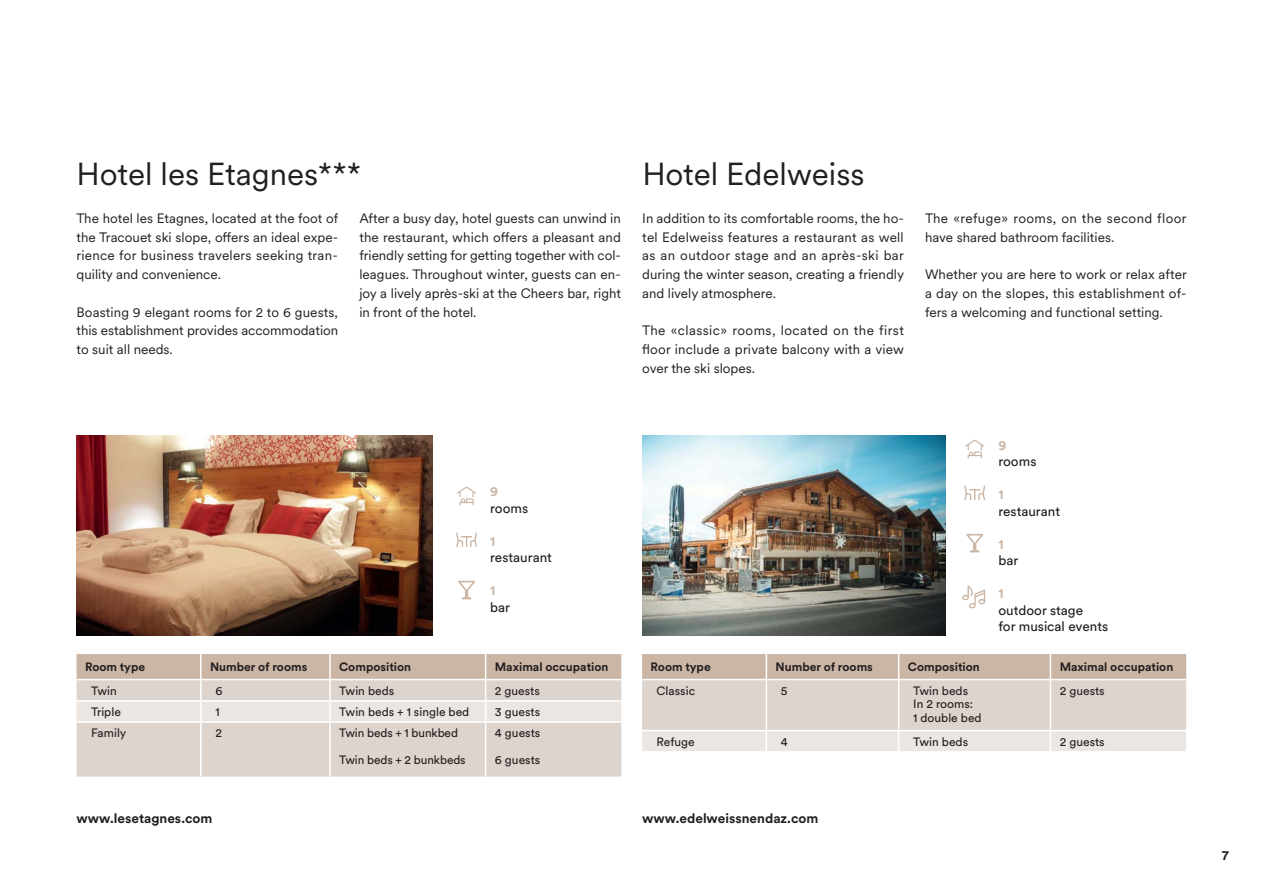
<style>
.page{position:relative;width:1263px;height:893px;background:#fff}
.page>*{position:absolute;margin:0;border:0;box-sizing:border-box;transform-origin:0 0}
.t1{font:31.5px "Circular XX";color:#231f20}
.t2{font:13.5px/18.8px "Circular XX";color:#231f20;text-align:justify}
.t3{font:13.5px/16.5px "Circular XX";color:#231f20}
.t4{font:700 13.5px "Circular XX";color:#231f20}
.t5{font:700 13.5px "Circular XX";color:#cbb6a5}
.t6{font:12px/13.5px "Circular XX";color:#231f20}
.t7{font:700 12px "Circular XX";color:#231f20}
</style>
<div class="page">
<svg style="left:964px;top:486px;width:21px;height:14px"></svg>
<svg style="left:965px;top:440px;width:19px;height:19px"></svg>
<svg style="left:966px;top:534px;width:17px;height:18px"></svg>
<svg style="left:642px;top:654px;width:544px;height:97px;background:#dcd1c9"></svg>
<img style="left:642px;top:436px;width:303px;height:199px">
<svg style="left:456px;top:532px;width:21px;height:15px"></svg>
<svg style="left:457px;top:487px;width:19px;height:18px"></svg>
<svg style="left:458px;top:581px;width:17px;height:18px"></svg>
<div style="left:77px;top:723px;width:544px;height:54px;background:#ddd4ce"></div>
<svg style="left:77px;top:654px;width:544px;height:68px;background:#dcd0c7"></svg>
<hr style="left:200px;top:723px;width:2px;height:54px;background:#fff">
<hr style="left:329px;top:723px;width:2px;height:54px;background:#fff">
<hr style="left:485px;top:723px;width:1px;height:54px;background:#fff">
<img style="left:77px;top:435px;width:355px;height:200px">
<svg style="left:962px;top:585px;width:23px;height:23px"></svg>
<h1 class="t1" style="left:77px;top:163px;width:286px">Hotel les Etagnes***</h1>
<p class="t2" style="left:77px;top:210px;width:263px">The hotel les Etagnes, located at the foot of the Tracouet ski slope, offers an ideal expe&shy;rience for business travelers seeking tran&shy;quility and convenience.</p>
<p class="t2" style="left:77px;top:304px;width:263px">Boasting 9 elegant rooms for 2 to 6 guests, this establishment provides accommodation to suit all needs.</p>
<p class="t2" style="left:359px;top:210px;width:263px">After a busy day, hotel guests can unwind in the restaurant, which offers a pleasant and friendly setting for getting together with col&shy;leagues. Throughout winter, guests can en&shy;joy a lively après-ski at the Cheers bar, right in front of the hotel.</p>
<h1 class="t1" style="left:642px;top:163px;width:224px">Hotel Edelweiss</h1>
<p class="t2" style="left:642px;top:210px;width:263px">In addition to its comfortable rooms, the ho&shy;tel Edelweiss features a restaurant as well as an outdoor stage and an après-ski bar during the winter season, creating a friendly and lively atmosphere.</p>
<p class="t2" style="left:642px;top:323px;width:263px">The «classic» rooms, located on the first floor include a private balcony with a view over the ski slopes.</p>
<p class="t2" style="left:925px;top:210px;width:263px">The «refuge» rooms, on the second floor have shared bathroom facilities.</p>
<p class="t2" style="left:925px;top:267px;width:263px">Whether you are here to work or relax after a day on the slopes, this establishment of&shy;fers a welcoming and functional setting.</p>
<p class="t5" style="left:490px;top:487px;width:9px">9</p>
<p class="t3" style="left:490px;top:502px;width:40px">rooms</p>
<p class="t5" style="left:490px;top:536px;width:7px">1</p>
<p class="t3" style="left:490px;top:551px;width:63px">restaurant</p>
<p class="t5" style="left:490px;top:586px;width:7px">1</p>
<p class="t3" style="left:490px;top:601px;width:21px">bar</p>
<p class="t7" style="left:85px;top:662px;width:62px">Room type</p>
<p class="t7" style="left:210px;top:662px;width:99px">Number of rooms</p>
<p class="t7" style="left:339px;top:662px;width:73px">Composition</p>
<p class="t7" style="left:495px;top:662px;width:115px">Maximal occupation</p>
<p class="t6" style="left:91px;top:685px;width:27px">Twin</p>
<p class="t6" style="left:215px;top:685px;width:9px">6</p>
<p class="t6" style="left:339px;top:685px;width:56px">Twin beds</p>
<p class="t6" style="left:495px;top:685px;width:47px">2 guests</p>
<p class="t6" style="left:91px;top:706px;width:31px">Triple</p>
<p class="t6" style="left:215px;top:706px;width:6px">1</p>
<p class="t6" style="left:339px;top:706px;width:132px">Twin beds + 1 single bed</p>
<p class="t6" style="left:495px;top:706px;width:47px">3 guests</p>
<p class="t6" style="left:91px;top:727px;width:37px">Family</p>
<p class="t6" style="left:215px;top:727px;width:8px">2</p>
<p class="t6" style="left:339px;top:727px;width:120px">Twin beds + 1 bunkbed</p>
<p class="t6" style="left:339px;top:754px;width:128px">Twin beds + 2 bunkbeds</p>
<p class="t6" style="left:495px;top:727px;width:47px">4 guests</p>
<p class="t6" style="left:495px;top:754px;width:47px">6 guests</p>
<p class="t4" style="left:77px;top:813px;width:137px">www.lesetagnes.com</p>
<p class="t5" style="left:998px;top:440px;width:9px">9</p>
<p class="t3" style="left:998px;top:455px;width:40px">rooms</p>
<p class="t5" style="left:998px;top:489px;width:7px">1</p>
<p class="t3" style="left:998px;top:504px;width:63px">restaurant</p>
<p class="t5" style="left:998px;top:539px;width:7px">1</p>
<p class="t3" style="left:998px;top:554px;width:21px">bar</p>
<p class="t5" style="left:998px;top:588px;width:7px">1</p>
<p class="t3" style="left:998px;top:603px;width:111px">outdoor stage<br>for musical events</p>
<p class="t7" style="left:651px;top:662px;width:62px">Room type</p>
<p class="t7" style="left:776px;top:662px;width:99px">Number of rooms</p>
<p class="t7" style="left:908px;top:662px;width:73px">Composition</p>
<p class="t7" style="left:1060px;top:662px;width:115px">Maximal occupation</p>
<p class="t6" style="left:657px;top:685px;width:40px">Classic</p>
<p class="t6" style="left:781px;top:685px;width:8px">5</p>
<p class="t6" style="left:913px;top:685px;width:70px">Twin beds<br>In 2 rooms:<br>1 double bed</p>
<p class="t6" style="left:1060px;top:685px;width:47px">2 guests</p>
<p class="t6" style="left:657px;top:736px;width:40px">Refuge</p>
<p class="t6" style="left:781px;top:736px;width:9px">4</p>
<p class="t6" style="left:913px;top:736px;width:56px">Twin beds</p>
<p class="t6" style="left:1060px;top:736px;width:47px">2 guests</p>
<p class="t4" style="left:642px;top:813px;width:178px">www.edelweissnendaz.com</p>
<p class="t4" style="left:1222px;top:851px;width:9px">7</p>
</div>
